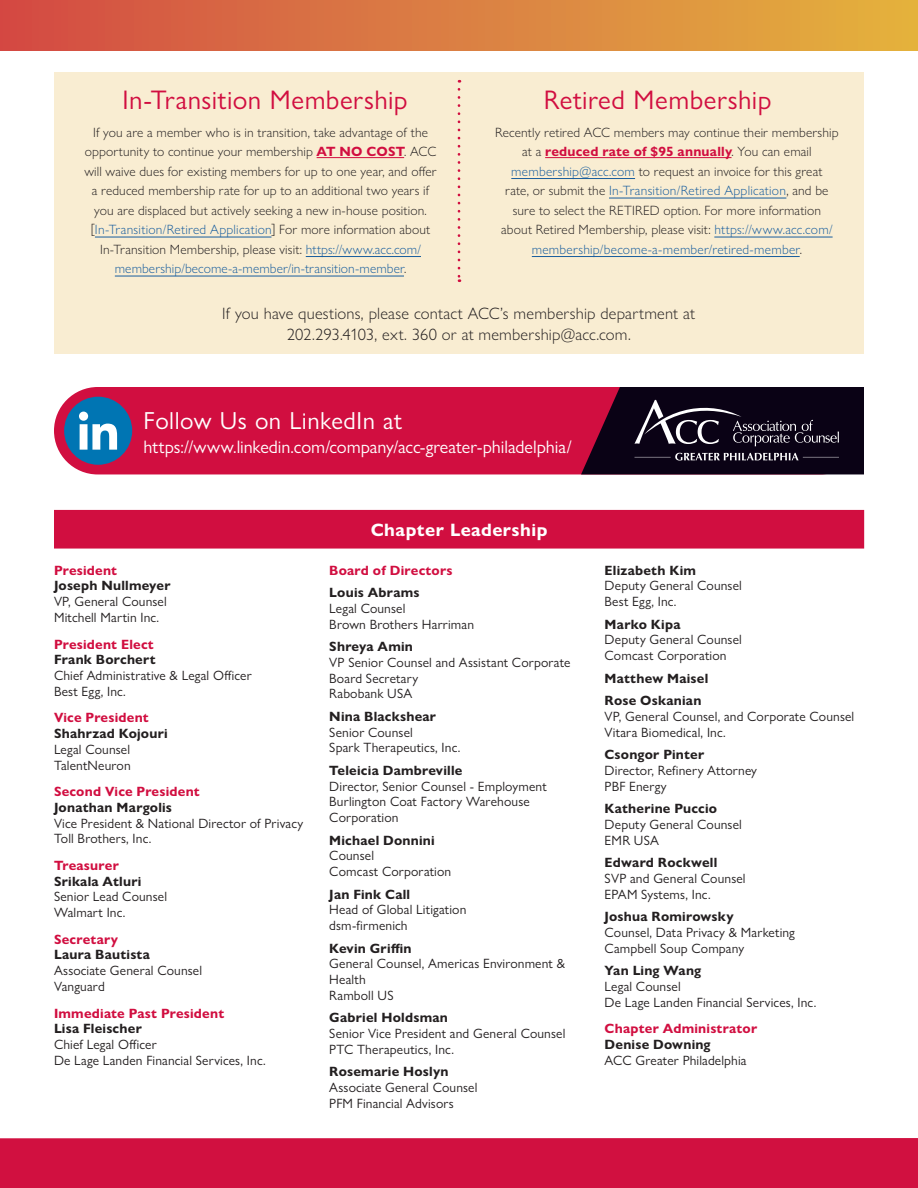
<style>
.page{position:relative;width:918px;height:1188px;background:#fff}
.page>*{position:absolute;margin:0;border:0;box-sizing:border-box;transform-origin:0 0}
.boxed_text{font:27px "Gill Sans Nova";letter-spacing:.015em;color:#d10e40}
.boxed_text-2{font:24.75px "Gill Sans Nova";letter-spacing:.02em;color:#fff}
.boxed_text-3{font:18.15px "Gill Sans Nova";letter-spacing:-.005em;color:#fff}
.board_head{font:700 18px "Gill Sans Nova";letter-spacing:.025em;color:#fff}
.boxed_text-4{font:300 16.5px/21px "Gill Sans Nova";letter-spacing:.01em;color:#231f20;text-align:center}
.BOD_info{font:13.5px/15.8px "Gill Sans Nova";letter-spacing:.01em;color:#231f20}
.boxed_text-5{font:300 13.5px/19.5px "Gill Sans Nova";letter-spacing:.01em;color:#231f20;text-align:center}
.BOD_Name{font:700 13.5px "Gill Sans Nova";letter-spacing:.015em;color:#231f20}
.BOD_Title{font:700 13.5px "Gill Sans Nova";letter-spacing:.015em;color:#d10e40}
.s1{font-weight:700;color:#d10e40}
.s2{color:#175d9e}
</style>
<div class="page">
<div style="left:0;top:0;width:918px;height:50px;background:linear-gradient(to right,#d34b45,#e4b33e)"></div>
<div style="left:0;top:1138px;width:918px;height:50px;background:#d11040"></div>
<div style="left:54px;top:387px;width:810px;height:87px;background:#d10e40;border-radius:44px"></div>
<div style="left:55px;top:511px;width:808px;height:37px;background:#d10e40"></div>
<div style="left:54px;top:510px;width:810px;height:39px;border:2px solid #d10e40"></div>
<div style="left:64px;top:397px;width:68px;height:68px;background:#0075b3;border-radius:50%"></div>
<svg style="left:79px;top:412px;width:38px;height:38px"></svg>
<svg style="left:581px;top:387px;width:283px;height:87px;background:#281327"></svg>
<div style="left:54px;top:72px;width:810px;height:282px;background:#f9edd2"></div>
<hr style="left:317px;top:157px;width:87px;height:1px;background:#d10e40">
<hr style="left:95px;top:237px;width:176px;height:1px;background:#175d9e">
<hr style="left:306px;top:256px;width:115px;height:1px;background:#175d9e">
<hr style="left:115px;top:276px;width:289px;height:1px;background:#175d9e">
<hr style="left:545px;top:157px;width:187px;height:1px;background:#d10e40">
<hr style="left:511px;top:178px;width:124px;height:1px;background:#175d9e">
<hr style="left:609px;top:198px;width:177px;height:1px;background:#175d9e">
<hr style="left:714px;top:237px;width:119px;height:1px;background:#175d9e">
<hr style="left:532px;top:256px;width:268px;height:1px;background:#175d9e">
<svg style="left:458px;top:89px;width:2px;height:193px"></svg>
<p class="boxed_text" style="left:123px;top:83px;width:287px">In-Transition Membership</p>
<p class="boxed_text" style="left:544px;top:83px;width:229px">Retired Membership</p>
<p class="boxed_text-5" style="left:84px;top:122px;width:354px">If you are a member who is in transition, take advantage of the opportunity to continue your membership <span class="s1">AT NO COST</span>. ACC will waive dues for existing members for up to one year, and offer a reduced membership rate for up to an additional two years if you are displaced but actively seeking a new in-house position. [<span class="s2">In-Transition/Retired Application</span>] For more information about In-Transition Membership, please visit: <span class="s2">https://www.acc.com/ membership/become-a-member/in-transition-member</span>.</p>
<p class="boxed_text-5" style="left:495px;top:122px;width:345px">Recently retired ACC members may continue their membership at a <span class="s1">reduced rate of $95 annually</span>. You can email <span class="s2">membership@acc.com</span> to request an invoice for this great<br>rate, or submit the <span class="s2">In-Transition/Retired Application</span>, and be sure to select the RETIRED option. For more information<br>about Retired Membership, please visit: <span class="s2">https://www.acc.com/ membership/become-a-member/retired-member</span>.</p>
<p class="boxed_text-4" style="left:222px;top:302px;width:474px">If you have questions, please contact ACC’s membership department at<br>202.293.4103, ext. 360 or at membership@acc.com.</p>
<p class="boxed_text-2" style="left:144px;top:405px;width:260px">Follow Us on LinkedIn at</p>
<p class="boxed_text-3" style="left:144px;top:435px;width:429px">https://www.linkedin.com/company/acc-greater-philadelphia/</p>
<p class="BOD_Title" style="left:54px;top:562px;width:65px">President</p>
<p class="BOD_Name" style="left:54px;top:577px;width:118px">Joseph Nullmeyer</p>
<p class="BOD_info" style="left:54px;top:594px;width:114px">VP, General Counsel</p>
<p class="BOD_info" style="left:54px;top:609px;width:107px">Mitchell Martin Inc.</p>
<p class="BOD_Title" style="left:54px;top:636px;width:101px">President Elect</p>
<p class="BOD_Name" style="left:54px;top:651px;width:103px">Frank Borchert</p>
<p class="BOD_info" style="left:54px;top:667px;width:199px">Chief Administrative &amp; Legal Officer</p>
<p class="BOD_info" style="left:54px;top:683px;width:73px">Best Egg, Inc.</p>
<p class="BOD_Title" style="left:54px;top:709px;width:96px">Vice President</p>
<p class="BOD_Name" style="left:54px;top:725px;width:115px">Shahrzad Kojouri</p>
<p class="BOD_info" style="left:54px;top:741px;width:78px">Legal Counsel</p>
<p class="BOD_info" style="left:54px;top:757px;width:78px">TalentNeuron</p>
<p class="BOD_Title" style="left:54px;top:783px;width:147px">Second Vice President</p>
<p class="BOD_Name" style="left:54px;top:799px;width:120px">Jonathan Margolis</p>
<p class="BOD_info" style="left:54px;top:815px;width:251px">Vice President &amp; National Director of Privacy</p>
<p class="BOD_info" style="left:54px;top:831px;width:99px">Toll Brothers, Inc.</p>
<p class="BOD_Title" style="left:54px;top:857px;width:66px">Treasurer</p>
<p class="BOD_Name" style="left:54px;top:873px;width:89px">Srikala Atluri</p>
<p class="BOD_info" style="left:54px;top:889px;width:115px">Senior Lead Counsel</p>
<p class="BOD_info" style="left:54px;top:905px;width:73px">Walmart Inc.</p>
<p class="BOD_Title" style="left:54px;top:931px;width:66px">Secretary</p>
<p class="BOD_Name" style="left:54px;top:946px;width:97px">Laura Bautista</p>
<p class="BOD_info" style="left:54px;top:963px;width:150px">Associate General Counsel</p>
<p class="BOD_info" style="left:54px;top:978px;width:52px">Vanguard</p>
<p class="BOD_Title" style="left:54px;top:1005px;width:172px">Immediate Past President</p>
<p class="BOD_Name" style="left:54px;top:1020px;width:89px">Lisa Fleischer</p>
<p class="BOD_info" style="left:54px;top:1036px;width:104px">Chief Legal Officer</p>
<p class="BOD_info" style="left:54px;top:1052px;width:213px">De Lage Landen Financial Services, Inc.</p>
<p class="board_head" style="left:371px;top:518px;width:178px">Chapter Leadership</p>
<p class="BOD_Title" style="left:329px;top:562px;width:125px">Board of Directors</p>
<p class="BOD_Name" style="left:329px;top:584px;width:92px">Louis Abrams</p>
<p class="BOD_info" style="left:329px;top:600px;width:78px">Legal Counsel</p>
<p class="BOD_info" style="left:329px;top:616px;width:146px">Brown Brothers Harriman</p>
<p class="BOD_Name" style="left:329px;top:638px;width:85px">Shreya Amin</p>
<p class="BOD_info" style="left:329px;top:654px;width:243px">VP Senior Counsel and Assistant Corporate<br>Board Secretary</p>
<p class="BOD_info" style="left:329px;top:686px;width:84px">Rabobank USA</p>
<p class="BOD_Name" style="left:329px;top:708px;width:108px">Nina Blackshear</p>
<p class="BOD_info" style="left:329px;top:724px;width:85px">Senior Counsel</p>
<p class="BOD_info" style="left:329px;top:740px;width:133px">Spark Therapeutics, Inc.</p>
<p class="BOD_Name" style="left:329px;top:762px;width:135px">Teleicia Dambreville</p>
<p class="BOD_info" style="left:329px;top:778px;width:219px">Director, Senior Counsel - Employment</p>
<p class="BOD_info" style="left:329px;top:794px;width:202px">Burlington Coat Factory Warehouse<br>Corporation</p>
<p class="BOD_Name" style="left:329px;top:832px;width:107px">Michael Donnini</p>
<p class="BOD_info" style="left:329px;top:848px;width:46px">Counsel</p>
<p class="BOD_info" style="left:329px;top:864px;width:123px">Comcast Corporation</p>
<p class="BOD_Name" style="left:329px;top:886px;width:82px">Jan Fink Call</p>
<p class="BOD_info" style="left:329px;top:902px;width:139px">Head of Global Litigation</p>
<p class="BOD_info" style="left:329px;top:918px;width:80px">dsm-firmenich</p>
<p class="BOD_Name" style="left:329px;top:940px;width:84px">Kevin Griffin</p>
<p class="BOD_info" style="left:329px;top:956px;width:237px">General Counsel, Americas Environment &amp;<br>Health</p>
<p class="BOD_info" style="left:329px;top:987px;width:66px">Ramboll US</p>
<p class="BOD_Name" style="left:329px;top:1009px;width:120px">Gabriel Holdsman</p>
<p class="BOD_info" style="left:329px;top:1026px;width:238px">Senior Vice President and General Counsel</p>
<p class="BOD_info" style="left:329px;top:1041px;width:126px">PTC Therapeutics, Inc.</p>
<p class="BOD_Name" style="left:329px;top:1063px;width:121px">Rosemarie Hoslyn</p>
<p class="BOD_info" style="left:329px;top:1080px;width:150px">Associate General Counsel</p>
<p class="BOD_info" style="left:329px;top:1095px;width:126px">PFM Financial Advisors</p>
<p class="BOD_Name" style="left:605px;top:562px;width:93px">Elizabeth Kim</p>
<p class="BOD_info" style="left:605px;top:578px;width:139px">Deputy General Counsel</p>
<p class="BOD_info" style="left:605px;top:594px;width:73px">Best Egg, Inc.</p>
<p class="BOD_Name" style="left:605px;top:616px;width:77px">Marko Kipa</p>
<p class="BOD_info" style="left:605px;top:632px;width:139px">Deputy General Counsel</p>
<p class="BOD_info" style="left:605px;top:648px;width:123px">Comcast Corporation</p>
<p class="BOD_Name" style="left:605px;top:670px;width:105px">Matthew Maisel</p>
<p class="BOD_Name" style="left:605px;top:692px;width:98px">Rose Oskanian</p>
<p class="BOD_info" style="left:605px;top:708px;width:251px">VP, General Counsel, and Corporate Counsel</p>
<p class="BOD_info" style="left:605px;top:724px;width:123px">Vitara Biomedical, Inc.</p>
<p class="BOD_Name" style="left:605px;top:746px;width:101px">Csongor Pinter</p>
<p class="BOD_info" style="left:605px;top:762px;width:154px">Director, Refinery Attorney</p>
<p class="BOD_info" style="left:605px;top:778px;width:64px">PBF Energy</p>
<p class="BOD_Name" style="left:605px;top:800px;width:114px">Katherine Puccio</p>
<p class="BOD_info" style="left:605px;top:816px;width:139px">Deputy General Counsel</p>
<p class="BOD_info" style="left:605px;top:832px;width:56px">EMR USA</p>
<p class="BOD_Name" style="left:605px;top:854px;width:114px">Edward Rockwell</p>
<p class="BOD_info" style="left:605px;top:870px;width:143px">SVP and General Counsel</p>
<p class="BOD_info" style="left:605px;top:886px;width:108px">EPAM Systems, Inc.</p>
<p class="BOD_Name" style="left:605px;top:908px;width:131px">Joshua Romirowsky</p>
<p class="BOD_info" style="left:605px;top:924px;width:192px">Counsel, Data Privacy &amp; Marketing</p>
<p class="BOD_info" style="left:605px;top:940px;width:141px">Campbell Soup Company</p>
<p class="BOD_Name" style="left:605px;top:962px;width:98px">Yan Ling Wang</p>
<p class="BOD_info" style="left:605px;top:978px;width:78px">Legal Counsel</p>
<p class="BOD_info" style="left:605px;top:994px;width:213px">De Lage Landen Financial Services, Inc.</p>
<p class="BOD_Title" style="left:605px;top:1020px;width:154px">Chapter Administrator</p>
<p class="BOD_Name" style="left:605px;top:1036px;width:108px">Denise Downing</p>
<p class="BOD_info" style="left:605px;top:1052px;width:144px">ACC Greater Philadelphia</p>
</div>
